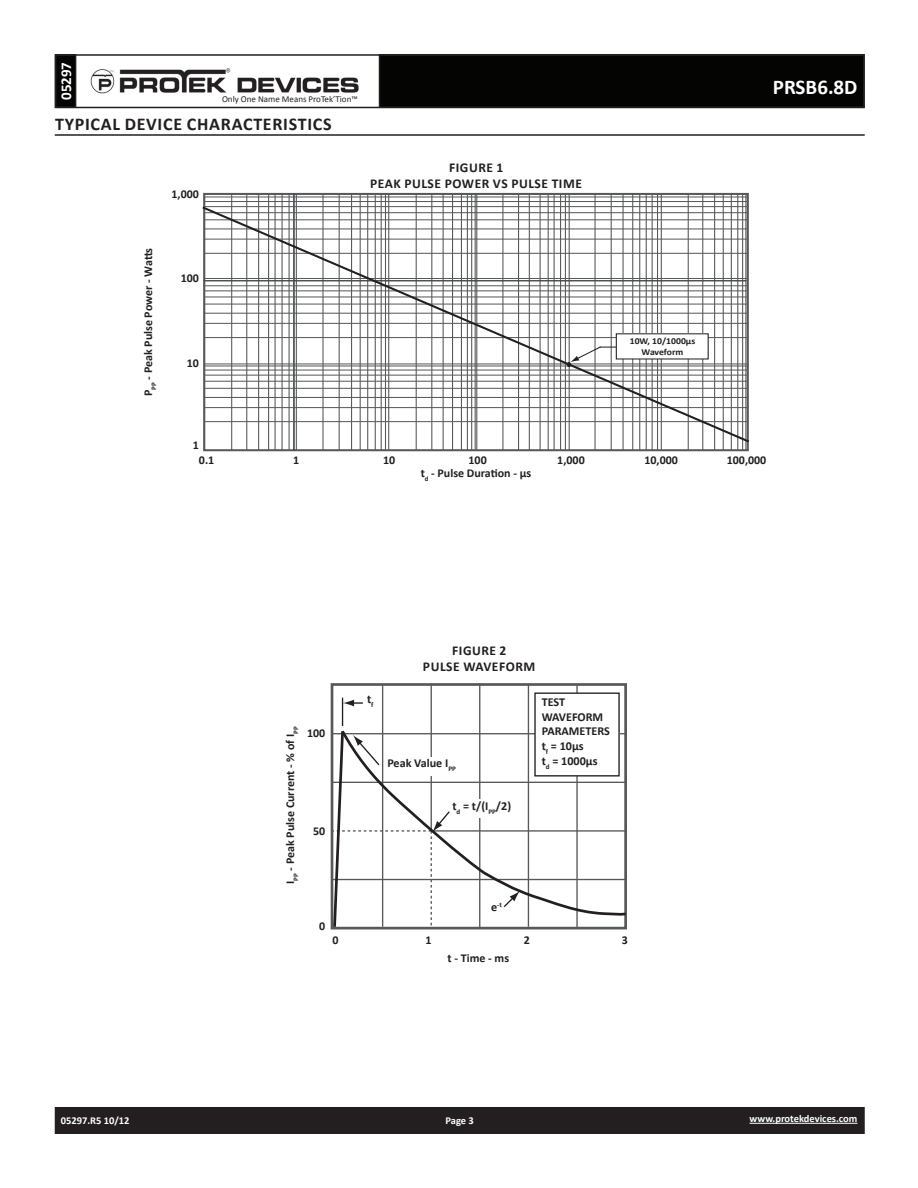
<style>
.page{position:relative;width:918px;height:1188px;background:#fff}
.page>*{position:absolute;margin:0;border:0;box-sizing:border-box;transform-origin:0 0}
.t1{font:700 21px "Calibri";color:#fff}
.t2{font:700 18px "Calibri";letter-spacing:.04em;color:#231f20}
.t3{font:700 15px "Calibri";color:#fff}
.t4{font:700 13.5px/16.2px "Calibri";letter-spacing:.04em;color:#231f20;text-align:center}
.t5{font:700 12.15px/14.5px "Calibri";color:#231f20}
.t6{font:700 12px "Calibri";color:#231f20}
.t7{font:700 10.5px "Calibri";color:#fff}
.t8{font:700 9.15px/10.9px "Calibri";color:#231f20;text-align:center;scale:1.06 1}
.t9{font:9px "Calibri";color:#231f20}
.t10{font:700 7.05px "Calibri";color:#231f20}
.s1{font-size:12.15px}
</style>
<div class="page">
<div style="left:56px;top:1108px;width:808px;height:25px;background:#231f20"></div>
<div style="left:55px;top:1107px;width:810px;height:27px;border:2px solid #231f20"></div>
<div style="left:56px;top:55px;width:20px;height:52px;background:#040503"></div>
<div style="left:55px;top:54px;width:21px;height:54px;border:2px solid #231f20"></div>
<div style="left:380px;top:55px;width:484px;height:52px;background:#040503"></div>
<div style="left:55px;top:54px;width:810px;height:54px;border:2px solid #231f20"></div>
<img style="left:90px;top:68px;width:269px;height:26px">
<hr style="left:750px;top:1123px;width:107px;height:1px;background:#fff">
<hr style="left:55px;top:134px;width:810px;height:2px;background:#231f20">
<div style="left:203px;top:193px;width:546px;height:258px;border:2px solid #57585a"></div>
<hr style="left:231px;top:194px;width:1px;height:256px;background:#57585a">
<hr style="left:246px;top:194px;width:1px;height:256px;background:#57585a">
<hr style="left:258px;top:194px;width:1px;height:256px;background:#57585a">
<hr style="left:268px;top:194px;width:1px;height:256px;background:#57585a">
<hr style="left:275px;top:194px;width:1px;height:256px;background:#57585a">
<hr style="left:282px;top:194px;width:1px;height:256px;background:#57585a">
<hr style="left:289px;top:194px;width:1px;height:256px;background:#57585a">
<hr style="left:293px;top:194px;width:1px;height:256px;background:#57585a">
<hr style="left:322px;top:194px;width:2px;height:256px;background:#57585a">
<hr style="left:339px;top:194px;width:1px;height:256px;background:#57585a">
<hr style="left:351px;top:194px;width:1px;height:256px;background:#57585a">
<hr style="left:360px;top:194px;width:1px;height:256px;background:#57585a">
<hr style="left:367px;top:194px;width:1px;height:256px;background:#57585a">
<hr style="left:375px;top:194px;width:1px;height:256px;background:#57585a">
<hr style="left:381px;top:194px;width:1px;height:256px;background:#57585a">
<hr style="left:385px;top:194px;width:1px;height:256px;background:#57585a">
<hr style="left:388px;top:194px;width:1px;height:256px;background:#57585a">
<hr style="left:416px;top:194px;width:1px;height:256px;background:#57585a">
<hr style="left:431px;top:194px;width:1px;height:256px;background:#57585a">
<hr style="left:443px;top:194px;width:1px;height:256px;background:#57585a">
<hr style="left:452px;top:194px;width:1px;height:256px;background:#57585a">
<hr style="left:461px;top:194px;width:1px;height:256px;background:#57585a">
<hr style="left:467px;top:194px;width:1px;height:256px;background:#57585a">
<hr style="left:471px;top:194px;width:1px;height:256px;background:#57585a">
<hr style="left:475px;top:194px;width:1px;height:256px;background:#57585a">
<hr style="left:502px;top:194px;width:1px;height:256px;background:#57585a">
<hr style="left:518px;top:194px;width:1px;height:256px;background:#57585a">
<hr style="left:529px;top:194px;width:1px;height:256px;background:#57585a">
<hr style="left:540px;top:194px;width:1px;height:256px;background:#57585a">
<hr style="left:548px;top:194px;width:1px;height:256px;background:#57585a">
<hr style="left:554px;top:194px;width:1px;height:256px;background:#57585a">
<hr style="left:560px;top:194px;width:1px;height:256px;background:#57585a">
<hr style="left:565px;top:194px;width:1px;height:256px;background:#57585a">
<hr style="left:569px;top:194px;width:1px;height:256px;background:#57585a">
<hr style="left:595px;top:194px;width:1px;height:256px;background:#57585a">
<hr style="left:611px;top:194px;width:1px;height:256px;background:#57585a">
<hr style="left:623px;top:194px;width:1px;height:256px;background:#57585a">
<hr style="left:632px;top:194px;width:1px;height:256px;background:#57585a">
<hr style="left:639px;top:194px;width:1px;height:256px;background:#57585a">
<hr style="left:646px;top:194px;width:1px;height:256px;background:#57585a">
<hr style="left:652px;top:194px;width:1px;height:256px;background:#57585a">
<hr style="left:657px;top:194px;width:1px;height:256px;background:#57585a">
<hr style="left:661px;top:194px;width:1px;height:256px;background:#57585a">
<hr style="left:688px;top:194px;width:1px;height:256px;background:#57585a">
<hr style="left:702px;top:194px;width:1px;height:256px;background:#57585a">
<hr style="left:714px;top:194px;width:1px;height:256px;background:#57585a">
<hr style="left:723px;top:194px;width:1px;height:256px;background:#57585a">
<hr style="left:731px;top:194px;width:1px;height:256px;background:#57585a">
<hr style="left:737px;top:194px;width:1px;height:256px;background:#57585a">
<hr style="left:745px;top:194px;width:1px;height:256px;background:#57585a">
<hr style="left:296px;top:194px;width:1px;height:256px;background:#57585a">
<hr style="left:476px;top:193px;width:1px;height:257px;background:#57585a">
<hr style="left:742px;top:194px;width:1px;height:256px;background:#57585a">
<hr style="left:204px;top:201px;width:544px;height:1px;background:#57585a">
<hr style="left:204px;top:196px;width:544px;height:2px;background:#57585a">
<svg style="left:202px;top:205px;width:547px;height:239px"></svg>
<svg style="left:567px;top:346px;width:49px;height:21px"></svg>
<div style="left:616px;top:334px;width:92px;height:25px;background:#fff"></div>
<div style="left:331px;top:683px;width:296px;height:246px;border:3px solid #57585a"></div>
<hr style="left:382px;top:685px;width:1px;height:242px;background:#57585a">
<hr style="left:431px;top:685px;width:1px;height:146px;background:#57585a">
<hr style="left:479px;top:683px;width:1px;height:244px;background:#57585a">
<hr style="left:528px;top:685px;width:1px;height:242px;background:#57585a">
<hr style="left:576px;top:685px;width:2px;height:243px;background:#57585a">
<svg style="left:451px;top:728px;width:176px;height:189px"></svg>
<div style="left:385px;top:758px;width:76px;height:18px;background:#fff"></div>
<div style="left:535px;top:693px;width:84px;height:83px;background:#fff"></div>
<div style="left:534px;top:693px;width:86px;height:84px;border:1px solid #231f20"></div>
<svg style="left:332px;top:698px;width:119px;height:232px"></svg>
<div style="left:451px;top:799px;width:65px;height:19px;background:#fff"></div>
<svg style="left:502px;top:891px;width:18px;height:18px"></svg>
<p class="t3" style="left:56px;top:100px;width:40px;rotate:-90deg">05297</p>
<p class="t9" style="left:222px;top:93px;width:137px">Only One Name Means ProTek’Tion™</p>
<h2 class="t2" style="left:55px;top:112px;width:277px">typical device characteristics</h2>
<p class="t6" style="left:172px;top:186px;width:29px">1,000</p>
<p class="t4" style="left:370px;top:160px;width:213px">figure 1<br>peak pulse power vs pulse time</p>
<h1 class="t1" style="left:773px;top:74px;width:86px">PRSB6.8D</h1>
<p class="t6" style="left:141px;top:396px;width:150px;rotate:-90deg">P<sub>PP</sub> - Peak Pulse Power - Watts</p>
<p class="t6" style="left:181px;top:270px;width:20px">100</p>
<p class="t6" style="left:187px;top:355px;width:14px">10</p>
<p class="t6" style="left:193px;top:438px;width:8px">1</p>
<p class="t8" style="left:630px;top:335px;width:63px">10W, 10/1000µs<br>Waveform</p>
<p class="t6" style="left:199px;top:453px;width:17px">0.1</p>
<p class="t6" style="left:293px;top:453px;width:8px">1</p>
<p class="t6" style="left:383px;top:453px;width:14px">10</p>
<p class="t6" style="left:469px;top:453px;width:20px">100</p>
<p class="t6" style="left:557px;top:453px;width:29px">1,000</p>
<p class="t6" style="left:644px;top:453px;width:35px">10,000</p>
<p class="t6" style="left:727px;top:453px;width:41px">100,000</p>
<p class="t6" style="left:421px;top:465px;width:112px">t<sub>d</sub> - Pulse Duration - µs</p>
<p class="t4" style="left:423px;top:643px;width:114px">figure 2<br>PULSE WAVEFORM</p>
<p class="t6" style="left:283px;top:884px;width:159px;rotate:-90deg">I <sub>PP</sub> - Peak Pulse Current - % of I <sub>PP</sub></p>
<p class="t6" style="left:307px;top:725px;width:20px">100</p>
<p class="t6" style="left:313px;top:823px;width:14px">50</p>
<p class="t6" style="left:319px;top:918px;width:8px">0</p>
<p class="t5" style="left:367px;top:691px;width:8px">t<sub>f</sub></p>
<p class="t5" style="left:387px;top:755px;width:70px">Peak Value I<sub>PP</sub></p>
<p class="t5" style="left:452px;top:799px;width:60px">t<sub>d</sub> = t/(I<sub>PP</sub>/2)</p>
<p class="t5" style="left:542px;top:694px;width:70px">TEST<br>WAVEFORM<br>PARAMETERS t<sub>f</sub> = 10µs<br>t<sub>d</sub> = 1000µs</p>
<p class="t10" style="left:491px;top:900px;width:12px"><span class="s1">e</span>-t</p>
<p class="t6" style="left:333px;top:932px;width:8px">0</p>
<p class="t6" style="left:425px;top:932px;width:8px">1</p>
<p class="t6" style="left:524px;top:932px;width:8px">2</p>
<p class="t6" style="left:622px;top:932px;width:8px">3</p>
<p class="t6" style="left:448px;top:951px;width:63px">t - Time - ms</p>
<p class="t7" style="left:61px;top:1114px;width:70px">05297.R5 10/12</p>
<p class="t7" style="left:446px;top:1114px;width:30px">Page 3</p>
<p class="t7" style="left:750px;top:1112px;width:109px">www.protekdevices.com</p>
</div>
